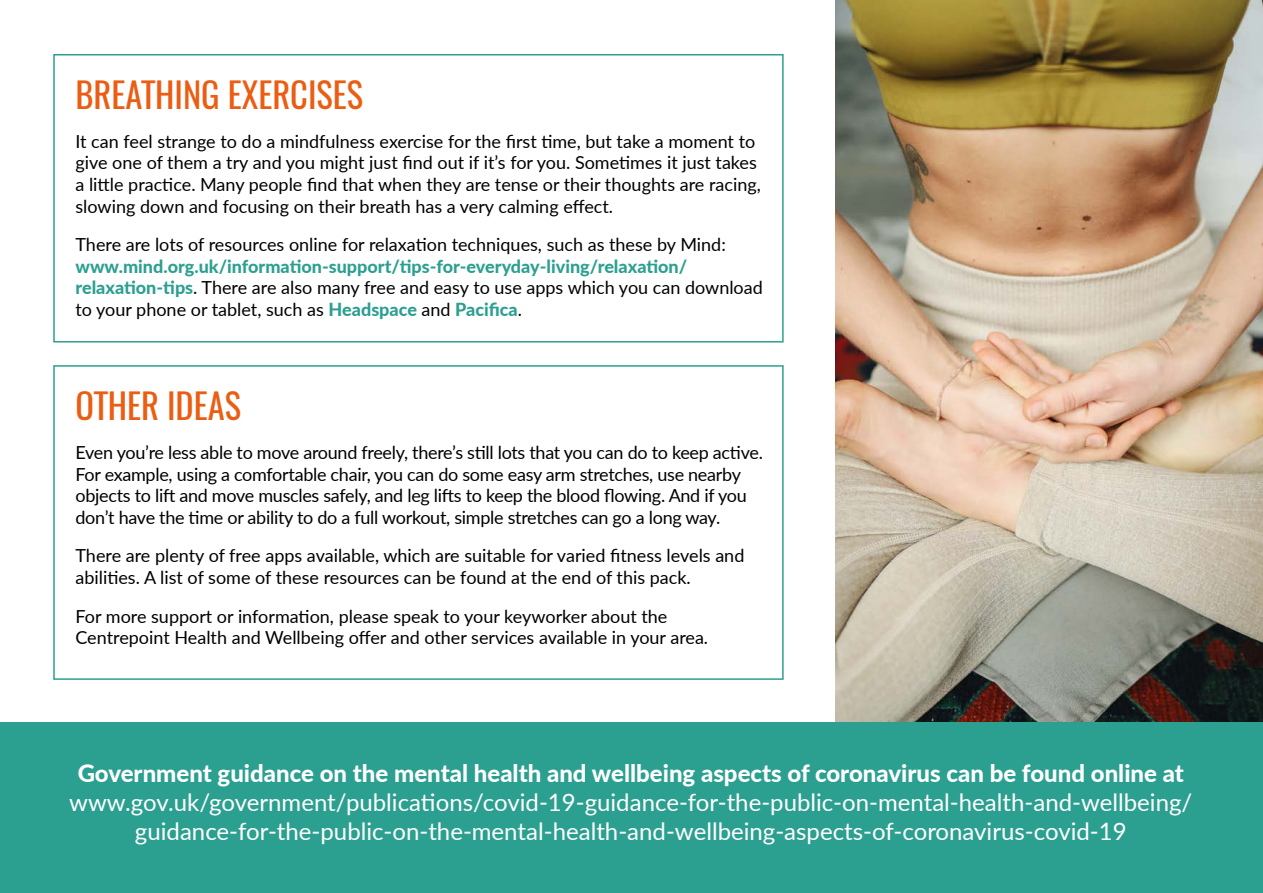
<style>
.page{position:relative;width:1263px;height:893px;background:#fff}
.page>*{position:absolute;margin:0;border:0;box-sizing:border-box;transform-origin:0 0}
.t1{font:34.5px "Oswald";color:#eb5d13}
.t2{font:24px/28.8px "Lato";color:#fff;text-align:center}
.t3{font:800 24px "Lato";color:#fff}
.t4{font:18px/21.6px "Lato";color:#000}
.t5{font:800 18px/21.6px "Lato";color:#2ca090}
.s1{font-weight:400;color:#000}
</style>
<div class="page">
<div style="left:53px;top:54px;width:731px;height:289px;border:2px solid #2ca090"></div>
<div style="left:53px;top:365px;width:731px;height:315px;border:2px solid #2ca090"></div>
<img style="left:836px;top:0;width:427px;height:723px">
<div style="left:0;top:723px;width:1263px;height:170px;background:#2ca090"></div>
<h1 class="t1" style="left:75px;top:71px;width:289px">BREATHING EXERCISES</h1>
<p class="t4" style="left:75px;top:130px;width:687px">It can feel strange to do a mindfulness exercise for the first time, but take a moment to give one of them a try and you might just find out if it’s for you. Sometimes it just takes a little practice. Many people find that when they are tense or their thoughts are racing, slowing down and focusing on their breath has a very calming effect.</p>
<p class="t4" style="left:75px;top:233px;width:652px">There are lots of resources online for relaxation techniques, such as these by Mind:</p>
<p class="t5" style="left:75px;top:255px;width:689px">www.mind.org.uk/information-support/tips-for-everyday-living/relaxation/ relaxation-tips<span class="s1">. There are also many free and easy to use apps which you can download to your phone or tablet, such as</span> Headspace <span class="s1">and</span> Pacifica<span class="s1">.</span></p>
<h1 class="t1" style="left:75px;top:382px;width:167px">OTHER IDEAS</h1>
<p class="t4" style="left:75px;top:441px;width:689px">Even you’re less able to move around freely, there’s still lots that you can do to keep active.<br>For example, using a comfortable chair, you can do some easy arm stretches, use nearby objects to lift and move muscles safely, and leg lifts to keep the blood flowing. And if you don’t have the time or ability to do a full workout, simple stretches can go a long way.</p>
<p class="t4" style="left:75px;top:544px;width:670px">There are plenty of free apps available, which are suitable for varied fitness levels and abilities. A list of some of these resources can be found at the end of this pack.</p>
<p class="t4" style="left:75px;top:604px;width:634px">For more support or information, please speak to your keyworker about the<br>Centrepoint Health and Wellbeing offer and other services available in your area.</p>
<h2 class="t3" style="left:78px;top:756px;width:1108px">Government guidance on the mental health and wellbeing aspects of coronavirus can be found online at</h2>
<h2 class="t2" style="left:69px;top:787px;width:1125px">www.gov.uk/government/publications/covid-19-guidance-for-the-public-on-mental-health-and-wellbeing/ guidance-for-the-public-on-the-mental-health-and-wellbeing-aspects-of-coronavirus-covid-19</h2>
</div>
